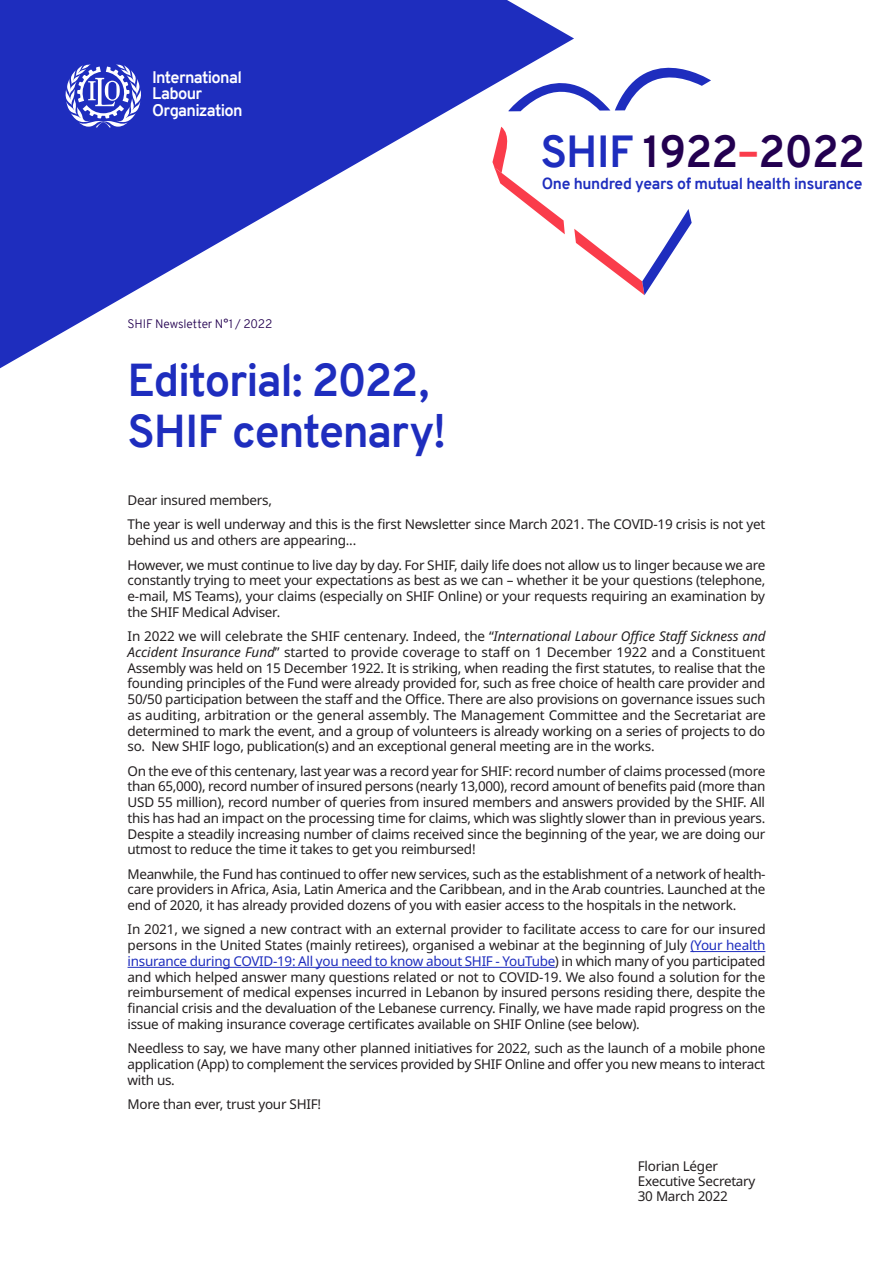
<style>
.page{position:relative;width:893px;height:1263px;background:#fff}
.page>*{position:absolute;margin:0;border:0;box-sizing:border-box;transform-origin:0 0}
.t1{font:700 45px/51px "Overpass";letter-spacing:-.03em;color:#1e2dbe}
.t2{font:700 43.8px "Overpass";letter-spacing:-.02em;color:#230050}
.t3{font:700 16.35px/16.4px "Overpass";letter-spacing:-.04em;color:#fff}
.t4{font:700 15.75px "Overpass";letter-spacing:-.02em;color:#1e2dbe}
.Body{font:13.5px/15.8px "Noto Sans";letter-spacing:-.02em;color:#231f20;text-align:justify}
.Dte{font:300 12px "Overpass";letter-spacing:-.01em;color:#230050}
.s1{color:#1e2dbe}
.s2{color:#fa3c4b}
.s3{font-style:italic}
</style>
<div class="page">
<svg style="left:0;top:0;width:574px;height:368px;fill:#1e2dbe"></svg>
<hr style="left:690px;top:951px;width:75px;height:1px;background:#1e2dbe">
<hr style="left:128px;top:967px;width:427px;height:1px;background:#1e2dbe">
<svg style="left:492px;top:127px;width:73px;height:107px"></svg>
<svg style="left:508px;top:64px;width:203px;height:47px"></svg>
<svg style="left:574px;top:209px;width:118px;height:86px"></svg>
<svg style="left:64px;top:64px;width:79px;height:64px"></svg>
<p class="t3" style="left:152px;top:69px;width:92px">International<br>Labour<br>Organization</p>
<p class="t2" style="left:540px;top:121px;width:326px"><span class="s1">SHIF</span> 1922<span class="s2">–</span>2022</p>
<p class="t4" style="left:542px;top:172px;width:322px">One hundred years of mutual health insurance</p>
<p class="Dte" style="left:128px;top:315px;width:146px">SHIF Newsletter N°1 / 2022</p>
<p class="t1" style="left:128px;top:355px;width:320px">Editorial: 2022,<br>SHIF centenary!</p>
<p class="Body" style="left:128px;top:493px;width:146px">Dear insured members,</p>
<p class="Body" style="left:128px;top:517px;width:639px">The year is well underway and this is the first Newsletter since March 2021. The COVID-19 crisis is not yet behind us and others are appearing...</p>
<p class="Body" style="left:128px;top:557px;width:639px">However, we must continue to live day by day. For SHIF, daily life does not allow us to linger because we are constantly trying to meet your expectations as best as we can – whether it be your questions (telephone, e-mail, MS Teams), your claims (especially on SHIF Online) or your requests requiring an examination by the SHIF Medical Adviser.</p>
<p class="Body" style="left:128px;top:628px;width:640px">In 2022 we will celebrate the SHIF centenary. Indeed, the “<span class="s3">International Labour Office Staff Sickness and Accident Insurance Fund</span>” started to provide coverage to staff on 1 December 1922 and a Constituent Assembly was held on 15 December 1922. It is striking, when reading the first statutes, to realise that the founding principles of the Fund were already provided for, such as free choice of health care provider and 50/50 participation between the staff and the Office. There are also provisions on governance issues such as auditing, arbitration or the general assembly. The Management Committee and the Secretariat are determined to mark the event, and a group of volunteers is already working on a series of projects to do so. New SHIF logo, publication(s) and an exceptional general meeting are in the works.</p>
<p class="Body" style="left:128px;top:763px;width:639px">On the eve of this centenary, last year was a record year for SHIF: record number of claims processed (more than 65,000), record number of insured persons (nearly 13,000), record amount of benefits paid (more than USD 55 million), record number of queries from insured members and answers provided by the SHIF. All this has had an impact on the processing time for claims, which was slightly slower than in previous years.<br>Despite a steadily increasing number of claims received since the beginning of the year, we are doing our utmost to reduce the time it takes to get you reimbursed!</p>
<p class="Body" style="left:128px;top:866px;width:639px">Meanwhile, the Fund has continued to offer new services, such as the establishment of a network of health&shy;care providers in Africa, Asia, Latin America and the Caribbean, and in the Arab countries. Launched at the end of 2020, it has already provided dozens of you with easier access to the hospitals in the network.</p>
<p class="Body" style="left:128px;top:922px;width:640px">In 2021, we signed a new contract with an external provider to facilitate access to care for our insured persons in the United States (mainly retirees), organised a webinar at the beginning of July <span class="s1">(Your health insurance during COVID-19: All you need to know about SHIF - YouTube</span>) in which many of you participated and which helped answer many questions related or not to COVID-19. We also found a solution for the reimbursement of medical expenses incurred in Lebanon by insured persons residing there, despite the financial crisis and the devaluation of the Lebanese currency. Finally, we have made rapid progress on the issue of making insurance coverage certificates available on SHIF Online (see below).</p>
<p class="Body" style="left:128px;top:1041px;width:639px">Needless to say, we have many other planned initiatives for 2022, such as the launch of a mobile phone application (App) to complement the services provided by SHIF Online and offer you new means to interact with us.</p>
<p class="Body" style="left:128px;top:1096px;width:195px">More than ever, trust your SHIF!</p>
<p class="Body" style="left:638px;top:1159px;width:82px">Florian Léger</p>
<p class="Body" style="left:638px;top:1174px;width:119px">Executive Secretary</p>
<p class="Body" style="left:638px;top:1189px;width:92px">30 March 2022</p>
</div>
